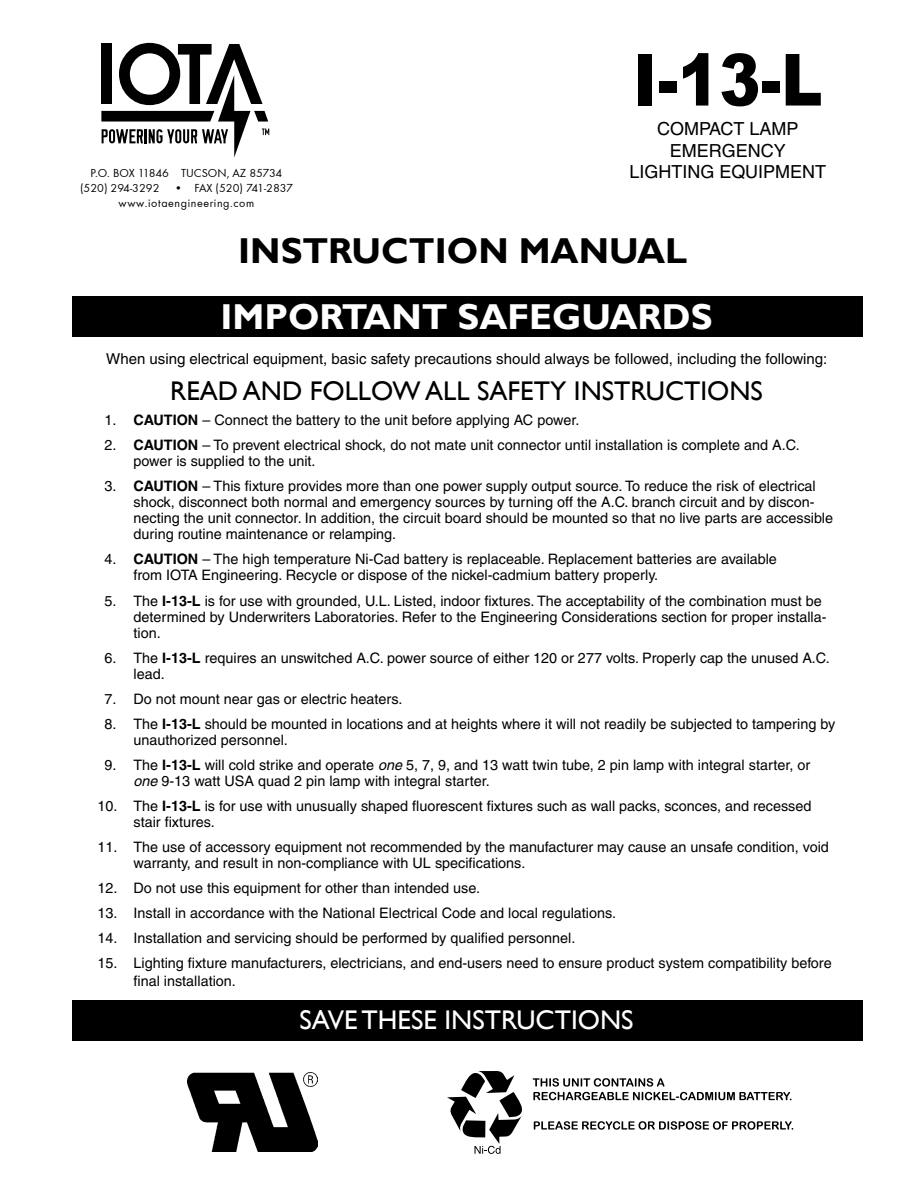
<style>
.page{position:relative;width:918px;height:1188px;background:#fff}
.page>*{position:absolute;margin:0;border:0;box-sizing:border-box;transform-origin:0 0}
.t1{font:900 72px "Arial";color:#000;scale:.86 1}
.t2{font:700 36px "Gill Sans";color:#fff}
.t3{font:700 36px "Gill Sans";color:#000}
.t4{font:27px "Gill Sans";color:#000}
.t5{font:27px "Gill Sans";color:#fff}
.t6{font:18px/21.6px "Helvetica";color:#000}
.t7{font:15px "Helvetica";color:#000}
.t8{font:14.4px/16px "Helvetica";color:#000}
.t9{font:12px/15px "Futura";letter-spacing:.05em;color:#000;text-align:center}
.t10{font:12px "Futura";color:#000}
.s1{font-weight:700}
.s2{font-style:italic}
</style>
<div class="page">
<div style="left:73px;top:1000px;width:790px;height:41px;background:#000"></div>
<div style="left:73px;top:296px;width:790px;height:40px;background:#000"></div>
<img style="left:188px;top:1072px;width:129px;height:79px">
<svg style="left:101px;top:43px;width:168px;height:114px"></svg>
<svg style="left:447px;top:1071px;width:75px;height:83px"></svg>
<svg style="left:533px;top:1078px;width:259px;height:22px"></svg>
<svg style="left:534px;top:1121px;width:259px;height:9px"></svg>
<h1 class="t1" style="left:633px;top:28px;width:222px">I-13-L</h1>
<p class="t6" style="left:670px;top:118px;width:130px;text-indent:-13px">COMPACT LAMP<br>Emer</p>
<p class="t6" style="left:722px;top:140px;width:27px">genc</p>
<p class="t6" style="left:774px;top:140px;width:14px">y</p>
<p class="t10" style="left:90px;top:167px;width:193px">P.O. BOX 11846 TUCSON, AZ 85734</p>
<p class="t6" style="left:629px;top:161px;width:129px">Lighting Equipment</p>
<p class="t9" style="left:80px;top:181px;width:214px">(520) 294-3292 • FAX (520) 741-2837 www.iotaengineering.com</p>
<h2 class="t3" style="left:238px;top:229px;width:451px">INSTRUCTION MANUAL</h2>
<h2 class="t2" style="left:221px;top:295px;width:493px">IMPORTANT SAFEGUARDS</h2>
<p class="t7" style="left:106px;top:350px;width:723px">When using electrical equipment, basic safety precautions should always be followed, including the following:</p>
<h3 class="t4" style="left:170px;top:375px;width:594px">READ AND FOLLOW ALL SAFETY INSTRUCTIONS</h3>
<p class="t8" style="left:104px;top:412px;width:477px">1. <span class="s1">CAUTION</span> – Connect the battery to the unit before applying AC power.</p>
<p class="t8" style="left:134px;top:437px;width:668px;text-indent:-29px">2. <span class="s1">CAUTION</span> – To prevent electrical shock, do not mate unit connector until installation is complete and A.C. power is supplied to the unit.</p>
<p class="t8" style="left:134px;top:478px;width:701px;text-indent:-29px">3. <span class="s1">CAUTION</span> – This fixture provides more than one power supply output source. To reduce the risk of electrical shock, disconnect both normal and emergency sources by turning off the A.C. branch circuit and by discon&shy;necting the unit connector. In addition, the circuit board should be mounted so that no live parts are accessible during routine maintenance or relamping.</p>
<p class="t8" style="left:134px;top:551px;width:645px;text-indent:-29px">4. <span class="s1">CAUTION</span> – The high temperature Ni-Cad battery is replaceable. Replacement batteries are available from IOTA Engineering. Recycle or dispose of the nickel-cadmium battery properly.</p>
<p class="t8" style="left:134px;top:592px;width:695px;text-indent:-29px">5. The <span class="s1">I-13-L</span> is for use with grounded, U.L. Listed, indoor fixtures. The acceptability of the combination must be determined by Underwriters Laboratories. Refer to the Engineering Considerations section for proper installa&shy;tion.</p>
<p class="t8" style="left:134px;top:650px;width:698px;text-indent:-29px">6. The <span class="s1">I-13-L</span> requires an unswitched A.C. power source of either 120 or 277 volts. Properly cap the unused A.C. lead.</p>
<p class="t8" style="left:104px;top:691px;width:300px">7. Do not mount near gas or electric heaters.</p>
<p class="t8" style="left:134px;top:716px;width:703px;text-indent:-29px">8. The <span class="s1">I-13-L</span> should be mounted in locations and at heights where it will not readily be subjected to tampering by unauthorized personnel.</p>
<p class="t8" style="left:134px;top:757px;width:678px;text-indent:-29px">9. The <span class="s1">I-13-L</span> will cold strike and operate <span class="s2">one</span> 5, 7, 9, and 13 watt twin tube, 2 pin lamp with integral starter, or <span class="s2">one</span> 9-13 watt USA quad 2 pin lamp with integral starter.</p>
<p class="t8" style="left:134px;top:798px;width:679px;text-indent:-36px">10. The <span class="s1">I-13-L</span> is for use with unusually shaped fluorescent fixtures such as wall packs, sconces, and recessed stair fixtures.</p>
<p class="t8" style="left:134px;top:839px;width:697px;text-indent:-36px">11. The use of accessory equipment not recommended by the manufacturer may cause an unsafe condition, void warranty, and result in non-compliance with UL specifications.</p>
<p class="t8" style="left:98px;top:880px;width:384px">12. Do not use this equipment for other than intended use.</p>
<p class="t8" style="left:98px;top:905px;width:520px">13. Install in accordance with the National Electrical Code and local regulations.</p>
<p class="t8" style="left:98px;top:930px;width:479px">14. Installation and servicing should be performed by qualified personnel.</p>
<p class="t8" style="left:134px;top:955px;width:700px;line-height:17.7px;text-indent:-36px">15. Lighting fixture manufacturers, electricians, and end-users need to ensure product system compatibility before final installation.</p>
<h3 class="t5" style="left:300px;top:1005px;width:335px">SAVE THESE INSTRUCTIONS</h3>
</div>
